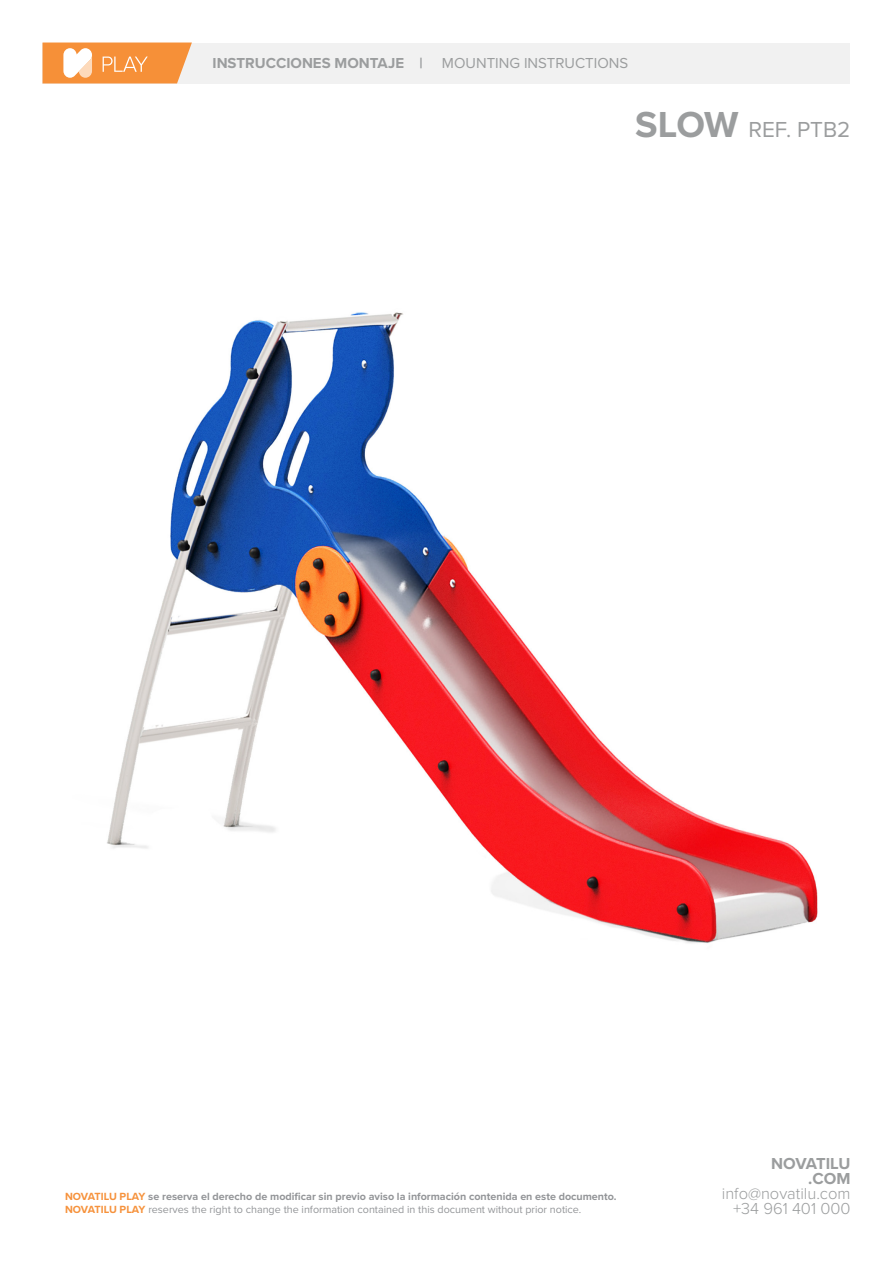
<style>
.page{position:relative;width:893px;height:1263px;background:#fff}
.page>*{position:absolute;margin:0;border:0;box-sizing:border-box;transform-origin:0 0}
.t1{font:22.5px "Proxima Nova";color:#9b9d9e}
.t2{font:300 16.5px "Proxima Nova";color:#9b9d9e}
.t3{font:700 16.5px "Proxima Nova";letter-spacing:-.02em;color:#9b9d9e}
.t4{font:700 16.5px "Proxima Nova";color:#9b9d9e}
.t5{font:700 15px "Proxima Nova";color:#9b9d9e}
.t6{font:15px "Proxima Nova";color:#9b9d9e}
.t7{font:700 10.8px "Proxima Nova";color:#939598}
.t8{font:10.8px "Proxima Nova";color:#939598}
.s1{font-weight:700;font-size:37.5px}
.s2{color:#f6923c}
.s3{font-weight:700;color:#f6923c}
</style>
<div class="page">
<div style="left:43px;top:43px;width:807px;height:40px;background:#f1f1f1"></div>
<svg style="left:43px;top:43px;width:149px;height:40px"></svg>
<img style="left:107px;top:312px;width:711px;height:631px">
<p class="t5" style="left:213px;top:54px;width:212px">INSTRUCCIONES MONTAJE |</p>
<p class="t6" style="left:442px;top:54px;width:188px">MOUNTING INSTRUCTIONS</p>
<p class="t1" style="left:635px;top:116px;width:217px"><span class="s1">SLOW</span> REF. PTB2</p>
<p class="t7" style="left:65px;top:1189px;width:553px"><span class="s2">NOVATILU PLAY</span> se reserva el derecho de modificar sin previo aviso la información contenida en este documento.</p>
<p class="t8" style="left:65px;top:1202px;width:518px"><span class="s3">NOVATILU PLAY</span> reserves the right to change the information contained in this document without prior notice.</p>
<p class="t3" style="left:771px;top:1154px;width:81px">NOVATILU</p>
<p class="t4" style="left:808px;top:1169px;width:44px">.COM</p>
<p class="t2" style="left:722px;top:1184px;width:130px">info@novatilu.com</p>
<p class="t2" style="left:733px;top:1199px;width:119px">+34 961 401 000</p>
</div>
